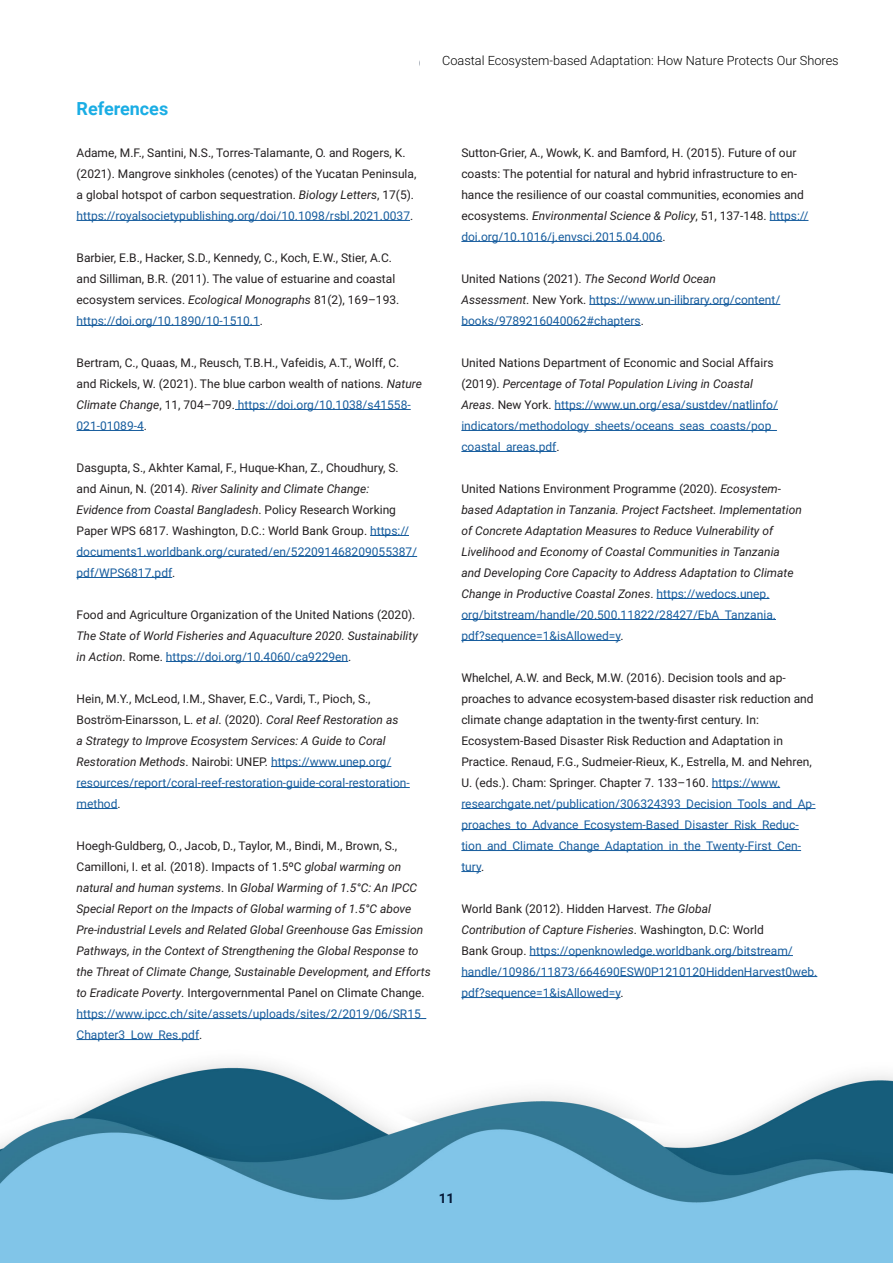
<style>
.page{position:relative;width:893px;height:1263px;background:#fff}
.page>*{position:absolute;margin:0;border:0;box-sizing:border-box;transform-origin:0 0}
.Main_Title{font:700 18px "Roboto";color:#1aade4}
.t1{font:13.5px "Roboto";color:#051937}
.t2{font:700 13.5px "Roboto";color:#051937}
.Briefing_note_number{font:300 12.75px "Roboto";color:#000}
.Body_Text{font:12px/21px "Roboto";color:#231f20}
.Body_Text-2{font:italic 12px/21px "Roboto";color:#231f20}
.Body_text_hyphenate{font:12px/21px "Roboto";color:#231f20}
.Body_Text-3{font:12px/21px "Roboto";color:#175d9e}
.Body_text_hyphenate-2{font:12px/21px "Roboto";color:#175d9e}
.s1{font-style:italic}
.s2{color:#175d9e}
.s3{font-style:normal}
.s4{font-style:normal;color:#175d9e}
.s5{color:#231f20}
.s6{font-style:italic;color:#231f20}
</style>
<div class="page">
<hr style="left:77px;top:220px;width:333px;height:1px;background:#175d9e">
<hr style="left:77px;top:325px;width:183px;height:1px;background:#175d9e">
<hr style="left:235px;top:409px;width:176px;height:1px;background:#175d9e">
<hr style="left:77px;top:430px;width:67px;height:1px;background:#175d9e">
<hr style="left:370px;top:535px;width:39px;height:1px;background:#175d9e">
<hr style="left:77px;top:556px;width:340px;height:1px;background:#175d9e">
<hr style="left:77px;top:577px;width:95px;height:1px;background:#175d9e">
<hr style="left:166px;top:661px;width:182px;height:1px;background:#175d9e">
<hr style="left:271px;top:766px;width:120px;height:1px;background:#175d9e">
<hr style="left:77px;top:787px;width:333px;height:1px;background:#175d9e">
<hr style="left:770px;top:220px;width:38px;height:1px;background:#175d9e">
<hr style="left:461px;top:241px;width:201px;height:1px;background:#175d9e">
<hr style="left:589px;top:304px;width:191px;height:1px;background:#175d9e">
<hr style="left:461px;top:325px;width:180px;height:1px;background:#175d9e">
<hr style="left:555px;top:409px;width:223px;height:1px;background:#175d9e">
<hr style="left:461px;top:430px;width:316px;height:1px;background:#175d9e">
<hr style="left:461px;top:451px;width:95px;height:1px;background:#175d9e">
<hr style="left:656px;top:598px;width:113px;height:1px;background:#175d9e">
<hr style="left:461px;top:619px;width:315px;height:1px;background:#175d9e">
<hr style="left:461px;top:640px;width:159px;height:1px;background:#175d9e">
<hr style="left:712px;top:787px;width:68px;height:1px;background:#175d9e">
<img style="left:0;top:808px;width:893px;height:455px">
<hr style="left:461px;top:976px;width:356px;height:1px;background:#175d9e">
<hr style="left:461px;top:997px;width:159px;height:1px;background:#175d9e">
<img style="left:0;top:787px;width:1px;height:382px">
<p class="Briefing_note_number" style="left:442px;top:51px;width:398px">Coastal Ecosystem-based Adaptation: How Nature Protects Our Shores</p>
<p class="t1" style="left:419px;top:53px;width:420px">Coastal Ecosystem-based Adaptation: how nature protects our shores</p>
<p class="Main_Title" style="left:77px;top:96px;width:93px">References</p>
<p class="Body_Text" style="left:77px;top:141px;width:341px">Adame, M.F., Santini, N.S., Torres-Talamante, O. and Rogers, K. (2021). Mangrove sinkholes (cenotes) of the Yucatan Peninsula, a global hotspot of carbon sequestration. <span class="s1">Biology Letters</span>, 17(5). <span class="s2">https://royalsocietypublishing.org/doi/10.1098/rsbl.2021.0037</span>.</p>
<p class="Body_Text" style="left:77px;top:246px;width:324px">Barbier, E.B., Hacker, S.D., Kennedy, C., Koch, E.W., Stier, A.C. and Silliman, B.R. (2011). The value of estuarine and coastal ecosystem services. <span class="s1">Ecological Monographs</span> 81(2), 169–193. <span class="s2">https://doi.org/10.1890/10-1510.1</span>.</p>
<p class="Body_Text" style="left:77px;top:351px;width:347px">Bertram, C., Quaas, M., Reusch, T.B.H., Vafeidis, A.T., Wolff, C. and Rickels, W. (2021). The blue carbon wealth of nations. <span class="s1">Nature Climate Change</span>, 11, 704–709. <span class="s2">https://doi.org/10.1038/s41558- 021-01089-4</span>.</p>
<p class="Body_Text" style="left:77px;top:456px;width:342px">Dasgupta, S., Akhter Kamal, F., Huque-Khan, Z., Choudhury, S. and Ainun, N. (2014). <span class="s1">River Salinity and Climate Change:<br>Evidence from Coastal Bangladesh</span>. Policy Research Working Paper WPS 6817. Washington, D.C.: World Bank Group. <span class="s2">https:// documents1.worldbank.org/curated/en/522091468209055387/ pdf/WPS6817.pdf</span>.</p>
<p class="Body_Text-2" style="left:77px;top:603px;width:343px"><span class="s3">Food and Agriculture Organization of the United Nations (2020).<br></span>The State of World Fisheries and Aquaculture 2020. Sustainability in Action<span class="s3">. Rome.</span> <span class="s4">https://doi.org/10.4060/ca9229en</span><span class="s3">.</span></p>
<p class="Body_Text" style="left:77px;top:687px;width:335px">Hein, M.Y., McLeod, I.M., Shaver, E.C., Vardi, T., Pioch, S., Boström-Einarsson, L. <span class="s1">et al</span>. (2020). <span class="s1">Coral Reef Restoration as<br>a Strategy to Improve Ecosystem Services: A Guide to Coral Restoration Methods</span>. Nairobi: UNEP. <span class="s2">https://www.unep.org/ resources/report/coral-reef-restoration-guide-coral-restoration&shy;method</span>.</p>
<p class="Body_Text-2" style="left:77px;top:834px;width:356px"><span class="s3">Hoegh-Guldberg, O., Jacob, D., Taylor, M., Bindi, M., Brown, S., Camilloni, I. et al. (2018). Impacts of 1.5ºC</span> global warming on natural and human systems<span class="s3">. In</span> Global Warming of 1.5°C: An IPCC Special Report on the Impacts of Global warming of 1.5°C above Pre-industrial Levels and Related Global Greenhouse Gas Emission Pathways, in the Context of Strengthening the Global Response to the Threat of Climate Change, Sustainable Development, and Efforts to Eradicate Poverty<span class="s3">. Intergovernmental Panel on Climate Change. </span><span class="s4">https://www.ipcc.ch/site/assets/uploads/sites/2/2019/06/SR15_ Chapter3_Low_Res.pdf</span><span class="s3">.</span></p>
<p class="Body_text_hyphenate" style="left:461px;top:141px;width:349px">Sutton-Grier, A., Wowk, K. and Bamford, H. (2015). Future of our coasts: The potential for natural and hybrid infrastructure to en&shy;hance the resilience of our coastal communities, economies and ecosystems. <span class="s1">Environmental Science &amp; Policy</span>, 51, 137-148. <span class="s2">https:// doi.org/10.1016/j.envsci.2015.04.006</span>.</p>
<p class="Body_text_hyphenate-2" style="left:461px;top:267px;width:320px"><span class="s5">United Nations (2021).</span> <span class="s6">The Second World Ocean<br>Assessment</span><span class="s5">. New York.</span> https://www.un-ilibrary.org/content/ books/9789216040062#chapters<span class="s5">.</span></p>
<p class="Body_Text-3" style="left:461px;top:351px;width:318px"><span class="s5">United Nations Department of Economic and Social Affairs (2019).</span> <span class="s6">Percentage of Total Population Living in Coastal Areas</span><span class="s5">. New York.</span> https://www.un.org/esa/sustdev/natlinfo/ indicators/methodology_sheets/oceans_seas_coasts/pop_ coastal_areas.pdf<span class="s5">.</span></p>
<p class="Body_Text-2" style="left:461px;top:477px;width:342px"><span class="s3">United Nations Environment Programme (2020).</span> Ecosystem&shy;based Adaptation in Tanzania. Project Factsheet. Implementation of Concrete Adaptation Measures to Reduce Vulnerability of Livelihood and Economy of Coastal Communities in Tanzania and Developing Core Capacity to Address Adaptation to Climate Change in Productive Coastal Zones<span class="s3">.</span> <span class="s4">https://wedocs.unep. org/bitstream/handle/20.500.11822/28427/EbA_Tanzania. pdf?sequence=1&amp;isAllowed=y</span><span class="s3">.</span></p>
<p class="Body_text_hyphenate" style="left:461px;top:666px;width:356px">Whelchel, A.W. and Beck, M.W. (2016). Decision tools and ap&shy;proaches to advance ecosystem-based disaster risk reduction and climate change adaptation in the twenty-first century. In:<br>Ecosystem-Based Disaster Risk Reduction and Adaptation in Practice. Renaud, F.G., Sudmeier-Rieux, K., Estrella, M. and Nehren, U. (eds.). Cham: Springer. Chapter 7. 133–160. <span class="s2">https://www. researchgate.net/publication/306324393_Decision_Tools_and_Ap&shy;proaches_to_Advance_Ecosystem-Based_Disaster_Risk_Reduc&shy;tion_and_Climate_Change_Adaptation_in_the_Twenty-First_Cen&shy;tury</span>.</p>
<p class="Body_Text-3" style="left:461px;top:897px;width:357px"><span class="s5">World Bank (2012). Hidden Harvest.</span> <span class="s6">The Global<br>Contribution of Capture Fisheries</span><span class="s5">. Washington, D.C: World<br>Bank Group.</span> https://openknowledge.worldbank.org/bitstream/ handle/10986/11873/664690ESW0P1210120HiddenHarvest0web. pdf?sequence=1&amp;isAllowed=y<span class="s5">.</span></p>
<p class="t2" style="left:439px;top:1189px;width:17px">11</p>
</div>
